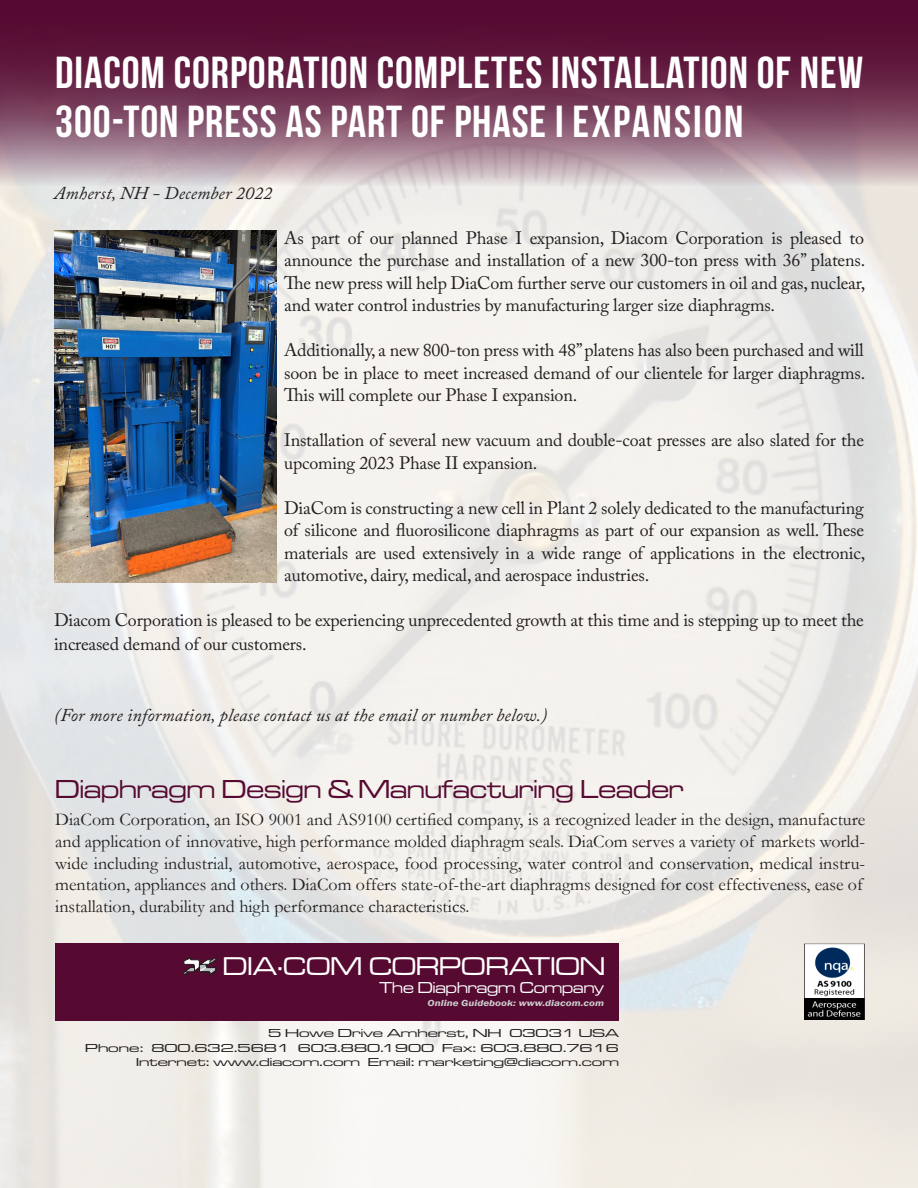
<style>
.page{position:relative;width:918px;height:1188px;background:#fff}
.page>*{position:absolute;margin:0;border:0;box-sizing:border-box;transform-origin:0 0}
.t1{font:44.85px/49.5px "Bebas Neue";letter-spacing:.02em;color:#fff}
.t2{font:500 27px "Microgramma Ext D";color:#560a31}
.t3{font:500 26.7px "Microgramma Ext D";color:#fff}
.t4{font:18px/22.5px "Adobe Caslon Pro";letter-spacing:-.01em;color:#231f20;text-align:justify}
.t5{font:18px/21.6px "Garamond";color:#231f20}
.t6{font:italic 18px "Adobe Caslon Pro";letter-spacing:.01em;color:#231f20}
.t7{font:500 16.5px "Microgramma Ext D";color:#fff}
.t8{font:500 12px "Microgramma Ext D";color:#231f20;scale:1.31 1}
.t9{font:italic 600 9px "Franklin Gothic";color:#cdced0;scale:1.23 1}
</style>
<div class="page">
<img style="left:0;top:185px;width:918px;height:1003px">
<svg style="left:0;top:0;width:918px;height:185px;background:#7d4661"></svg>
<img style="left:804px;top:943px;width:60px;height:76px">
<div style="left:55px;top:943px;width:564px;height:78px;background:#560a31"></div>
<svg style="left:184px;top:957px;width:33px;height:19px"></svg>
<img style="left:54px;top:230px;width:223px;height:352px">
<p class="t1" style="left:55px;top:47px;width:809px">DIACOM CORPORATION COMPLETES INSTALLATION OF NEW<br>300-TON PRESS AS PART OF PHASE I EXPANSION</p>
<p class="t6" style="left:54px;top:182px;width:220px">Amherst, NH - December 2022</p>
<p class="t4" style="left:284px;top:226px;width:583px">As part of our planned Phase I expansion, Diacom Corporation is pleased to announce the purchase and installation of a new 300-ton press with 36” platens.<br>The new press will help DiaCom further serve our customers in oil and gas, nuclear, and water control industries by manufacturing larger size diaphragms.</p>
<p class="t4" style="left:284px;top:339px;width:583px">Additionally, a new 800-ton press with 48” platens has also been purchased and will soon be in place to meet increased demand of our clientele for larger diaphragms.<br>This will complete our Phase I expansion.</p>
<p class="t4" style="left:284px;top:429px;width:581px">Installation of several new vacuum and double-coat presses are also slated for the upcoming 2023 Phase II expansion.</p>
<p class="t4" style="left:284px;top:496px;width:583px">DiaCom is constructing a new cell in Plant 2 solely dedicated to the manufacturing of silicone and fluorosilicone diaphragms as part of our expansion as well. These materials are used extensively in a wide range of applications in the electronic, automotive, dairy, medical, and aerospace industries.</p>
<p class="t4" style="left:54px;top:608px;width:811px;line-height:24px">Diacom Corporation is pleased to be experiencing unprecedented growth at this time and is stepping up to meet the increased demand of our customers.</p>
<p class="t6" style="left:54px;top:704px;width:495px">(For more information, please contact us at the email or number below.)</p>
<p class="t2" style="left:55px;top:772px;width:630px">Diaphragm Design &amp; Manufacturing Leader</p>
<p class="t5" style="left:55px;top:808px;width:812px">DiaCom Corporation, an ISO 9001 and AS9100 certified company, is a recognized leader in the design, manufacture and application of innovative, high performance molded diaphragm seals. DiaCom serves a variety of markets world&shy;wide including industrial, automotive, aerospace, food processing, water control and conservation, medical instru&shy;mentation, appliances and others. DiaCom offers state-of-the-art diaphragms designed for cost effectiveness, ease of installation, durability and high performance characteristics.</p>
<p class="t3" style="left:223px;top:949px;width:384px">DIA·COM CORPORATION</p>
<p class="t7" style="left:380px;top:977px;width:226px">The Diaphragm Company</p>
<p class="t9" style="left:428px;top:997px;width:145px">Online Guidebook: www.diacom.com</p>
<p class="t8" style="left:268px;top:1026px;width:269px">5 Howe Drive Amherst, NH 03031 USA</p>
<p class="t8" style="left:85px;top:1040px;width:409px">Phone: 800.632.5681 603.880.1900 Fax: 603.880.7616</p>
<p class="t8" style="left:136px;top:1054px;width:370px">Internet: www.diacom.com Email: marketing@diacom.com</p>
</div>
